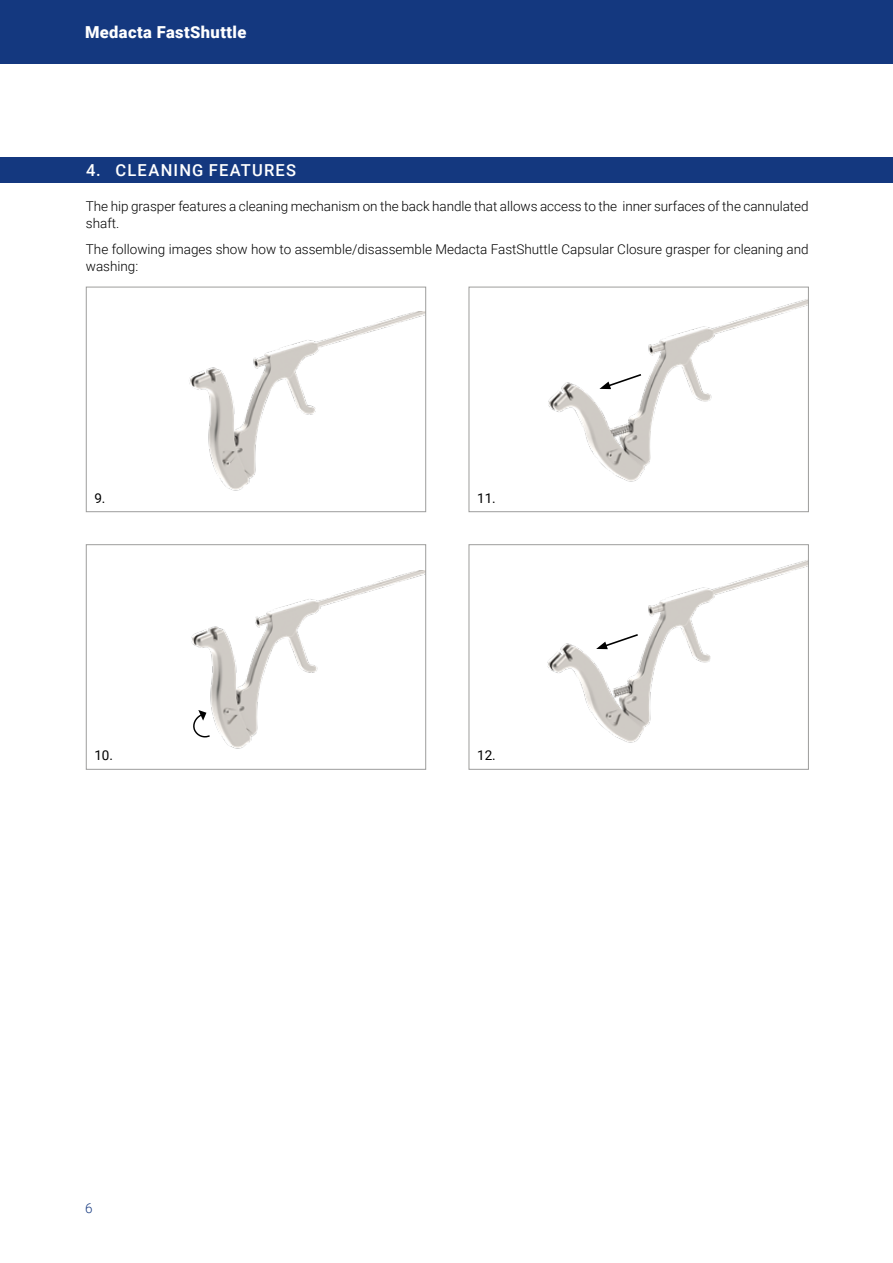
<style>
.page{position:relative;width:893px;height:1263px;background:#fff}
.page>*{position:absolute;margin:0;border:0;box-sizing:border-box;transform-origin:0 0}
.t1{font:900 16.5px "Roboto";letter-spacing:.025em;color:#fff}
.t2{font:500 16.5px "Roboto";letter-spacing:.07em;color:#fff}
.t3{font:300 13.5px/16.2px "Roboto";color:#000}
.t4{font:13.5px "Roboto";color:#000}
.t5{font:300 13.5px "Roboto";color:#14387f}
</style>
<div class="page">
<div style="left:0;top:0;width:893px;height:64px;background:#14387f"></div>
<div style="left:0;top:157px;width:893px;height:26px;background:#14387f"></div>
<img style="left:189px;top:312px;width:235px;height:179px">
<div style="left:86px;top:287px;width:340px;height:225px;border:1px solid #9d9d9c"></div>
<img style="left:191px;top:570px;width:233px;height:179px">
<svg style="left:192px;top:710px;width:19px;height:28px"></svg>
<div style="left:86px;top:544px;width:340px;height:226px;border:1px solid #9d9d9c"></div>
<img style="left:548px;top:299px;width:259px;height:183px">
<svg style="left:599px;top:373px;width:44px;height:16px"></svg>
<div style="left:469px;top:287px;width:340px;height:225px;border:1px solid #9d9d9c"></div>
<img style="left:547px;top:560px;width:260px;height:183px">
<svg style="left:596px;top:633px;width:44px;height:16px"></svg>
<div style="left:469px;top:544px;width:340px;height:226px;border:1px solid #9d9d9c"></div>
<p class="t1" style="left:85px;top:21px;width:163px">Medacta FastShuttle</p>
<p class="t2" style="left:86px;top:159px;width:211px">4. CLEANING FEATURES</p>
<p class="t3" style="left:86px;top:198px;width:724px">The hip grasper features a cleaning mechanism on the back handle that allows access to the inner surfaces of the cannulated shaft.</p>
<p class="t3" style="left:86px;top:241px;width:724px">The following images show how to assemble/disassemble Medacta FastShuttle Capsular Closure grasper for cleaning and washing:</p>
<p class="t4" style="left:94px;top:488px;width:13px">9.</p>
<p class="t4" style="left:94px;top:746px;width:20px">10.</p>
<p class="t5" style="left:85px;top:1198px;width:9px">6</p>
<p class="t4" style="left:477px;top:488px;width:20px">11.</p>
<p class="t4" style="left:477px;top:746px;width:20px">12.</p>
</div>
